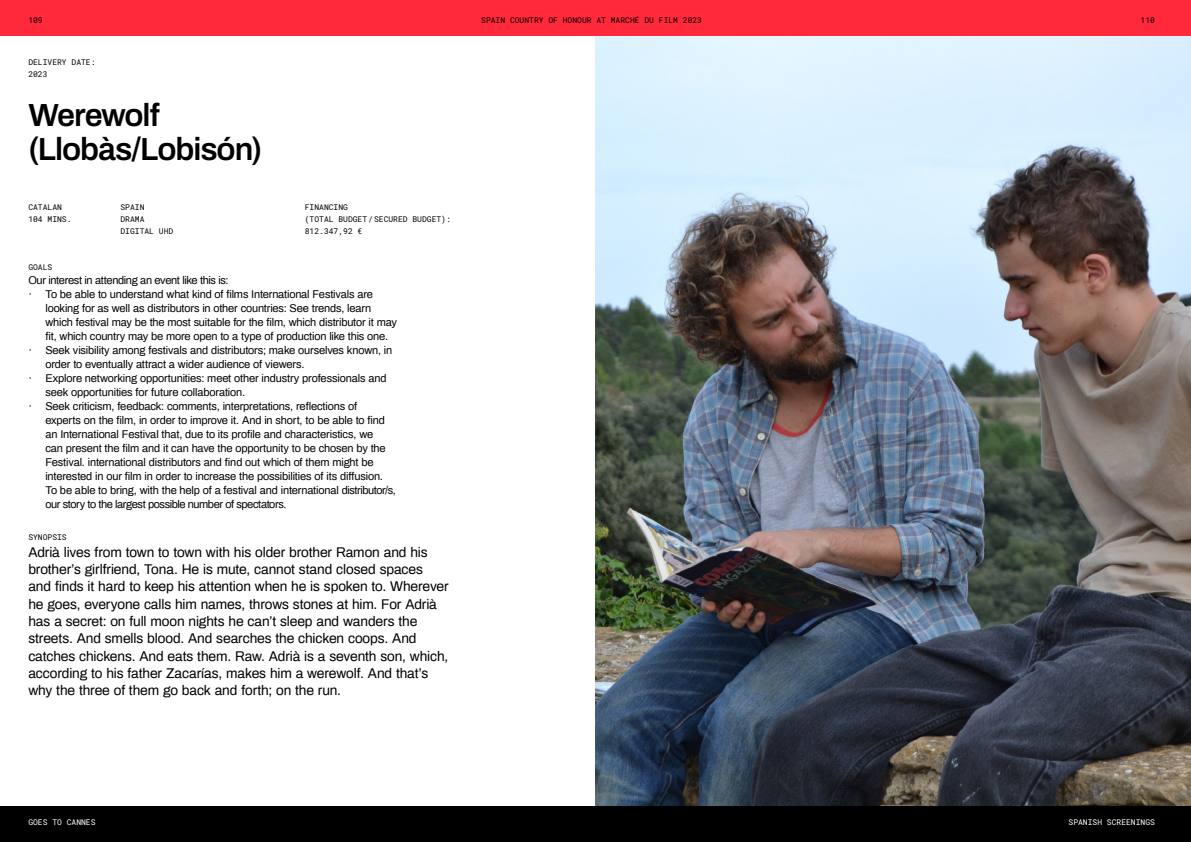
<style>
.page{position:relative;width:1191px;height:842px;background:#fff}
.page>*{position:absolute;margin:0;border:0;box-sizing:border-box;transform-origin:0 0}
.t1{font:600 32px/34px "Archivo";letter-spacing:-.035em;color:#000}
.t2{font:13.8px/17.3px "Archivo";letter-spacing:-.005em;color:#000}
.t3{font:11px "Archivo";letter-spacing:-.015em;color:#000}
.t4{font:11px "Archivo";letter-spacing:-.035em;color:#000}
.t5{font:8px/12px "Roboto Mono";color:#000}
.t6{font:8px "Roboto Mono";color:#fff}
</style>
<div class="page">
<img style="left:595px;top:36px;width:596px;height:770px">
<div style="left:595px;top:0;width:596px;height:36px;background:#ff293b"></div>
<div style="left:0;top:0;width:595px;height:36px;background:#ff293b"></div>
<div style="left:595px;top:806px;width:596px;height:36px;background:#000"></div>
<div style="left:0;top:806px;width:595px;height:36px;background:#000"></div>
<p class="t5" style="left:28px;top:14px;width:16px">109</p>
<p class="t5" style="left:481px;top:14px;width:222px">SPAIN COUNTRY OF HONOUR AT MARCHÉ DU FILM 2023</p>
<p class="t5" style="left:1140px;top:14px;width:16px">110</p>
<p class="t5" style="left:28px;top:56px;width:69px">DELIVERY DATE:<br>2023</p>
<h1 class="t1" style="left:28px;top:98px;width:235px">Werewolf (Llobàs/Lobisón)</h1>
<p class="t5" style="left:28px;top:200px;width:45px">CATALAN<br>104 MINS.</p>
<p class="t5" style="left:120px;top:200px;width:54px">SPAIN<br>DRAMA<br>DIGITAL UHD</p>
<p class="t5" style="left:305px;top:200px;width:148px">FINANCING<br>(TOTAL BUDGET/SECURED BUDGET):<br>812.347,92 €</p>
<p class="t5" style="left:28px;top:261px;width:26px">GOALS</p>
<p class="t4" style="left:28px;top:272px;width:202px">Our interest in attending an event like this is:</p>
<p class="t3" style="left:28px;top:286px;width:346px">· To be able to understand what kind of films International Festivals are</p>
<p class="t3" style="left:45px;top:300px;width:327px">looking for as well as distributors in other countries: See trends, learn</p>
<p class="t3" style="left:45px;top:314px;width:353px">which festival may be the most suitable for the film, which distributor it may</p>
<p class="t3" style="left:45px;top:328px;width:344px">fit, which country may be more open to a type of production like this one.</p>
<p class="t3" style="left:28px;top:342px;width:365px">· Seek visibility among festivals and distributors; make ourselves known, in</p>
<p class="t3" style="left:45px;top:356px;width:261px">order to eventually attract a wider audience of viewers.</p>
<p class="t3" style="left:28px;top:370px;width:360px">· Explore networking opportunities: meet other industry professionals and</p>
<p class="t3" style="left:45px;top:384px;width:201px">seek opportunities for future collaboration.</p>
<p class="t3" style="left:28px;top:398px;width:330px">· Seek criticism, feedback: comments, interpretations, reflections of</p>
<p class="t3" style="left:45px;top:412px;width:341px">experts on the film, in order to improve it. And in short, to be able to find</p>
<p class="t3" style="left:45px;top:426px;width:329px">an International Festival that, due to its profile and characteristics, we</p>
<p class="t3" style="left:45px;top:440px;width:342px">can present the film and it can have the opportunity to be chosen by the</p>
<p class="t3" style="left:45px;top:454px;width:330px">Festival. international distributors and find out which of them might be</p>
<p class="t3" style="left:45px;top:468px;width:339px">interested in our film in order to increase the possibilities of its diffusion.</p>
<p class="t3" style="left:45px;top:482px;width:352px">To be able to bring, with the help of a festival and international distributor/s,</p>
<p class="t4" style="left:45px;top:496px;width:243px">our story to the largest possible number of spectators.</p>
<p class="t5" style="left:28px;top:531px;width:40px">SYNOPSIS</p>
<p class="t2" style="left:28px;top:543px;width:422px">Adrià lives from town to town with his older brother Ramon and his brother’s girlfriend, Tona. He is mute, cannot stand closed spaces and finds it hard to keep his attention when he is spoken to. Wherever he goes, everyone calls him names, throws stones at him. For Adrià has a secret: on full moon nights he can’t sleep and wanders the streets. And smells blood. And searches the chicken coops. And catches chickens. And eats them. Raw. Adrià is a seventh son, which, according to his father Zacarías, makes him a werewolf. And that’s why the three of them go back and forth; on the run.</p>
<p class="t6" style="left:28px;top:816px;width:69px">GOES TO CANNES</p>
<p class="t6" style="left:1068px;top:816px;width:88px">SPANISH SCREENINGS</p>
</div>
